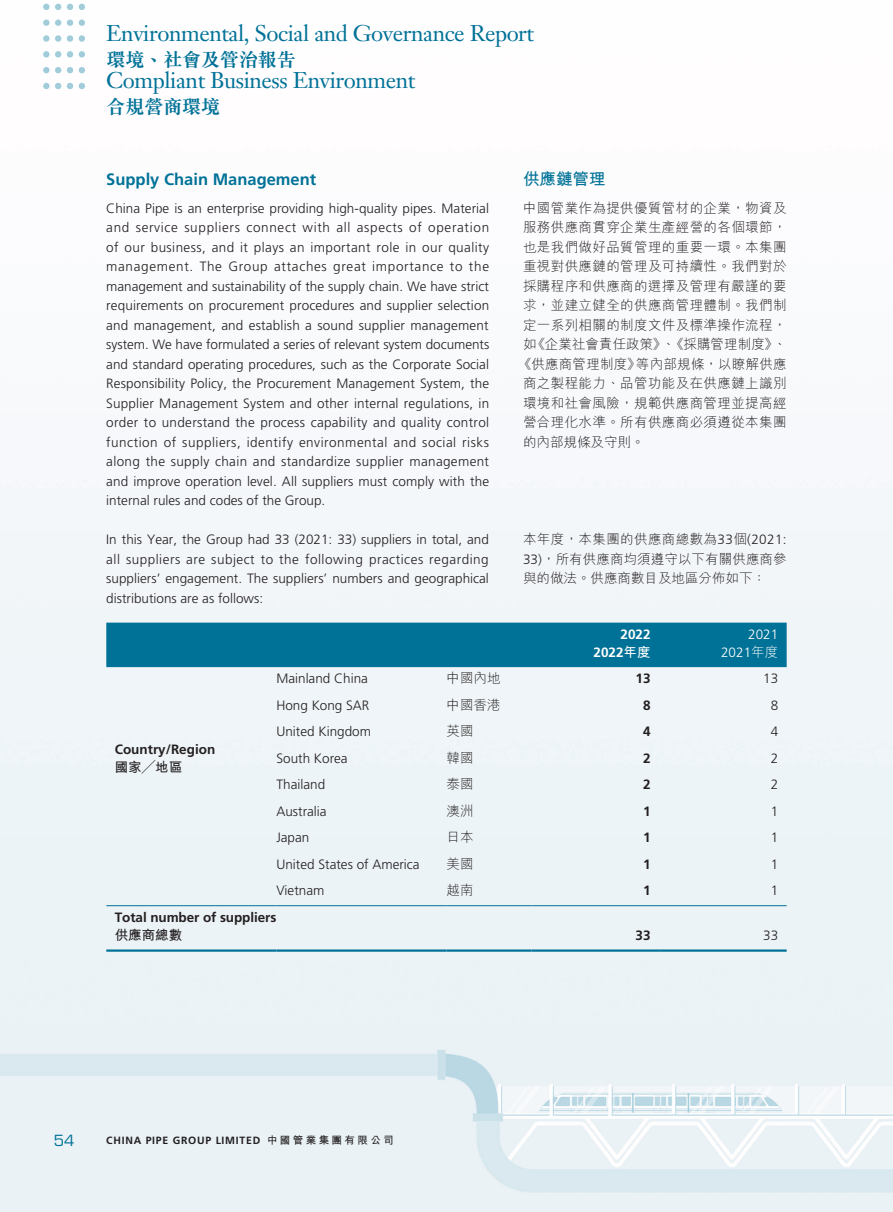
<style>
.page{position:relative;width:893px;height:1212px;background:#fff}
.page>*{position:absolute;margin:0;border:0;box-sizing:border-box;transform-origin:0 0}
.t1{font:22.5px "Janson Text LT Std";letter-spacing:-.02em;color:#007297}
.t2{font:700 19.5px "M Sung HK";letter-spacing:-.03em;color:#007297}
.t3{font:700 16.5px "Frutiger LT Std";color:#007297}
.t4{font:700 16.5px "M Hei HK";color:#007297}
.t5{font:15px "Eurostile LT Std";color:#007297}
.t6{font:300 13.5px/19.5px "Frutiger LT Std";color:#231f20;text-align:justify}
.t7{font:300 13.5px/19.5px "M Hei HK";letter-spacing:.03em;color:#231f20;text-align:justify}
.t8{font:700 13.5px "Frutiger LT Std";letter-spacing:-.005em;color:#231f20}
.t9{font:300 13.5px "M Hei HK";letter-spacing:.005em;color:#231f20}
.t10{font:700 13.5px/18px "Frutiger LT Std";color:#fff;text-align:right}
.t11{font:300 13.5px/18px "Frutiger LT Std";color:#fff;text-align:right}
.t12{font:700 13.5px "M Hei HK";color:#231f20}
.t13{font:300 13.5px "M Hei HK";color:#231f20}
.t14{font:700 10.5px "Frutiger LT Std";letter-spacing:.07em;color:#231f20}
.s1{font-family:"Frutiger LT Std"}
.s2{font-family:"M Hei HK"}
</style>
<div class="page">
<svg style="left:79px;top:4px;width:6px;height:6px"></svg>
<div style="left:79px;top:19px;width:6px;height:7px;background:#a1ccda;border-radius:50%"></div>
<div style="left:79px;top:35px;width:6px;height:7px;background:#a1ccda;border-radius:50%"></div>
<div style="left:79px;top:51px;width:6px;height:7px;background:#a1ccda;border-radius:50%"></div>
<svg style="left:79px;top:67px;width:6px;height:6px"></svg>
<svg style="left:79px;top:83px;width:6px;height:6px"></svg>
<svg style="left:67px;top:4px;width:6px;height:6px"></svg>
<div style="left:67px;top:19px;width:6px;height:7px;background:#a1ccda;border-radius:50%"></div>
<div style="left:67px;top:35px;width:6px;height:7px;background:#a1ccda;border-radius:50%"></div>
<div style="left:67px;top:51px;width:6px;height:7px;background:#a1ccda;border-radius:50%"></div>
<svg style="left:67px;top:67px;width:6px;height:6px"></svg>
<svg style="left:67px;top:83px;width:6px;height:6px"></svg>
<svg style="left:55px;top:4px;width:6px;height:6px"></svg>
<div style="left:55px;top:19px;width:6px;height:7px;background:#a1ccda;border-radius:50%"></div>
<div style="left:55px;top:35px;width:6px;height:7px;background:#a1ccda;border-radius:50%"></div>
<div style="left:55px;top:51px;width:6px;height:7px;background:#a1ccda;border-radius:50%"></div>
<svg style="left:55px;top:67px;width:6px;height:6px"></svg>
<svg style="left:55px;top:83px;width:6px;height:6px"></svg>
<div style="left:43px;top:4px;width:7px;height:6px;background:#a1ccda;border-radius:50%"></div>
<div style="left:43px;top:19px;width:7px;height:7px;background:#a1ccda;border-radius:50%"></div>
<div style="left:43px;top:35px;width:7px;height:7px;background:#a1ccda;border-radius:50%"></div>
<div style="left:43px;top:51px;width:7px;height:7px;background:#a1ccda;border-radius:50%"></div>
<div style="left:43px;top:67px;width:7px;height:6px;background:#a1ccda;border-radius:50%"></div>
<div style="left:43px;top:83px;width:7px;height:6px;background:#a1ccda;border-radius:50%"></div>
<div style="left:106px;top:623px;width:681px;height:44px;background:#007297"></div>
<hr style="left:106px;top:905px;width:170px;height:1px;background:#007297">
<hr style="left:106px;top:949px;width:170px;height:3px;background:#007297">
<hr style="left:276px;top:905px;width:170px;height:1px;background:#007297">
<hr style="left:276px;top:949px;width:170px;height:3px;background:#007297">
<hr style="left:446px;top:905px;width:85px;height:1px;background:#007297">
<hr style="left:531px;top:905px;width:128px;height:1px;background:#007297">
<hr style="left:446px;top:949px;width:85px;height:3px;background:#007297">
<hr style="left:531px;top:949px;width:128px;height:3px;background:#007297">
<hr style="left:659px;top:905px;width:128px;height:1px;background:#007297">
<hr style="left:659px;top:949px;width:128px;height:3px;background:#007297">
<h1 class="t1" style="left:106px;top:19px;width:429px">Environmental, Social and Governance Report</h1>
<h2 class="t2" style="left:106px;top:46px;width:191px">環境、社會及管治報告</h2>
<h1 class="t1" style="left:106px;top:66px;width:311px">Compliant Business Environment</h1>
<h2 class="t2" style="left:106px;top:93px;width:116px">合規營商環境</h2>
<p class="t3" style="left:106px;top:169px;width:211px">Supply Chain Management</p>
<p class="t6" style="left:106px;top:199px;width:384px">China Pipe is an enterprise providing high-quality pipes. Material and service suppliers connect with all aspects of operation of our business, and it plays an important role in our quality management. The Group attaches great importance to the management and sustainability of the supply chain. We have strict requirements on procurement procedures and supplier selection and management, and establish a sound supplier management system. We have formulated a series of relevant system documents and standard operating procedures, such as the Corporate Social Responsibility Policy, the Procurement Management System, the Supplier Management System and other internal regulations, in order to understand the process capability and quality control function of suppliers, identify environmental and social risks along the supply chain and standardize supplier management and improve operation level. All suppliers must comply with the internal rules and codes of the Group.</p>
<p class="t6" style="left:106px;top:530px;width:384px">In this Year, the Group had 33 (2021: 33) suppliers in total, and all suppliers are subject to the following practices regarding suppliers’ engagement. The suppliers’ numbers and geographical distributions are as follows:</p>
<p class="t4" style="left:523px;top:167px;width:84px">供應鏈管理</p>
<p class="t7" style="left:523px;top:198px;width:265px">中國管業作為提供優質管材的企業，物資及</p>
<p class="t7" style="left:523px;top:217px;width:265px">服務供應商貫穿企業生產經營的各個環節，</p>
<p class="t7" style="left:523px;top:237px;width:265px">也是我們做好品質管理的重要一環。本集團</p>
<p class="t7" style="left:523px;top:256px;width:265px">重視對供應鏈的管理及可持續性。我們對於</p>
<p class="t7" style="left:523px;top:276px;width:265px">採購程序和供應商的選擇及管理有嚴謹的要</p>
<p class="t7" style="left:523px;top:295px;width:265px">求，並建立健全的供應商管理體制。我們制</p>
<p class="t7" style="left:523px;top:315px;width:265px">定一系列相關的制度文件及標準操作流程，</p>
<p class="t9" style="left:523px;top:335px;width:265px">如《企業社會責任政策》、《採購管理制度》、</p>
<p class="t7" style="left:518px;top:354px;width:270px">《供應商管理制度》等內部規條，以瞭解供應</p>
<p class="t7" style="left:523px;top:373px;width:265px">商之製程能力、品管功能及在供應鏈上識別</p>
<p class="t7" style="left:523px;top:393px;width:265px">環境和社會風險，規範供應商管理並提高經</p>
<p class="t7" style="left:523px;top:412px;width:265px">營合理化水準。所有供應商必須遵從本集團</p>
<p class="t13" style="left:523px;top:432px;width:123px">的內部規條及守則。</p>
<p class="t7" style="left:523px;top:529px;width:265px">本年度，本集團的供應商總數為<span class="s1">33</span>個<span class="s1">(2021:<br>33)</span>，所有供應商均須遵守以下有關供應商參與的做法。供應商數目及地區分佈如下：</p>
<p class="t10" style="left:594px;top:625px;width:59px">2022<br>2022<span class="s2">年度</span></p>
<p class="t11" style="left:721px;top:625px;width:59px">2021<br>2021<span class="s2">年度</span></p>
<p class="t8" style="left:115px;top:741px;width:102px">Country/Region</p>
<p class="t12" style="left:115px;top:757px;width:69px">國家╱地區</p>
<p class="t6" style="left:276px;top:669px;width:93px">Mainland China</p>
<p class="t7" style="left:446px;top:668px;width:55px">中國內地</p>
<p class="t8" style="left:636px;top:671px;width:17px">13</p>
<p class="t6" style="left:763px;top:669px;width:17px">13</p>
<p class="t6" style="left:276px;top:696px;width:95px">Hong Kong SAR</p>
<p class="t7" style="left:446px;top:695px;width:55px">中國香港</p>
<p class="t8" style="left:643px;top:697px;width:9px">8</p>
<p class="t6" style="left:771px;top:696px;width:9px">8</p>
<p class="t6" style="left:276px;top:722px;width:96px">United Kingdom</p>
<p class="t7" style="left:446px;top:721px;width:28px">英國</p>
<p class="t8" style="left:643px;top:724px;width:9px">4</p>
<p class="t6" style="left:771px;top:722px;width:9px">4</p>
<p class="t6" style="left:276px;top:749px;width:73px">South Korea</p>
<p class="t7" style="left:446px;top:748px;width:28px">韓國</p>
<p class="t8" style="left:643px;top:750px;width:9px">2</p>
<p class="t6" style="left:771px;top:749px;width:9px">2</p>
<p class="t6" style="left:276px;top:775px;width:50px">Thailand</p>
<p class="t7" style="left:446px;top:774px;width:28px">泰國</p>
<p class="t8" style="left:643px;top:777px;width:9px">2</p>
<p class="t6" style="left:771px;top:775px;width:9px">2</p>
<p class="t6" style="left:276px;top:802px;width:52px">Australia</p>
<p class="t7" style="left:446px;top:801px;width:28px">澳洲</p>
<p class="t8" style="left:643px;top:803px;width:9px">1</p>
<p class="t6" style="left:771px;top:802px;width:9px">1</p>
<p class="t6" style="left:276px;top:828px;width:35px">Japan</p>
<p class="t7" style="left:446px;top:827px;width:28px">日本</p>
<p class="t8" style="left:643px;top:830px;width:9px">1</p>
<p class="t6" style="left:771px;top:828px;width:9px">1</p>
<p class="t6" style="left:276px;top:855px;width:145px">United States of America</p>
<p class="t7" style="left:446px;top:854px;width:28px">美國</p>
<p class="t8" style="left:643px;top:856px;width:9px">1</p>
<p class="t6" style="left:771px;top:855px;width:9px">1</p>
<p class="t6" style="left:276px;top:881px;width:49px">Vietnam</p>
<p class="t7" style="left:446px;top:880px;width:28px">越南</p>
<p class="t8" style="left:643px;top:883px;width:9px">1</p>
<p class="t6" style="left:771px;top:881px;width:9px">1</p>
<p class="t8" style="left:115px;top:910px;width:163px">Total number of suppliers</p>
<p class="t12" style="left:115px;top:925px;width:69px">供應商總數</p>
<p class="t8" style="left:636px;top:928px;width:17px">33</p>
<p class="t6" style="left:763px;top:926px;width:17px">33</p>
<p class="t5" style="left:54px;top:1131px;width:22px">54</p>
<p class="t14" style="left:106px;top:1134px;width:289px">CHINA PIPE GROUP LIMITED <span class="s2">中國管業集團有限公司</span></p>
</div>
